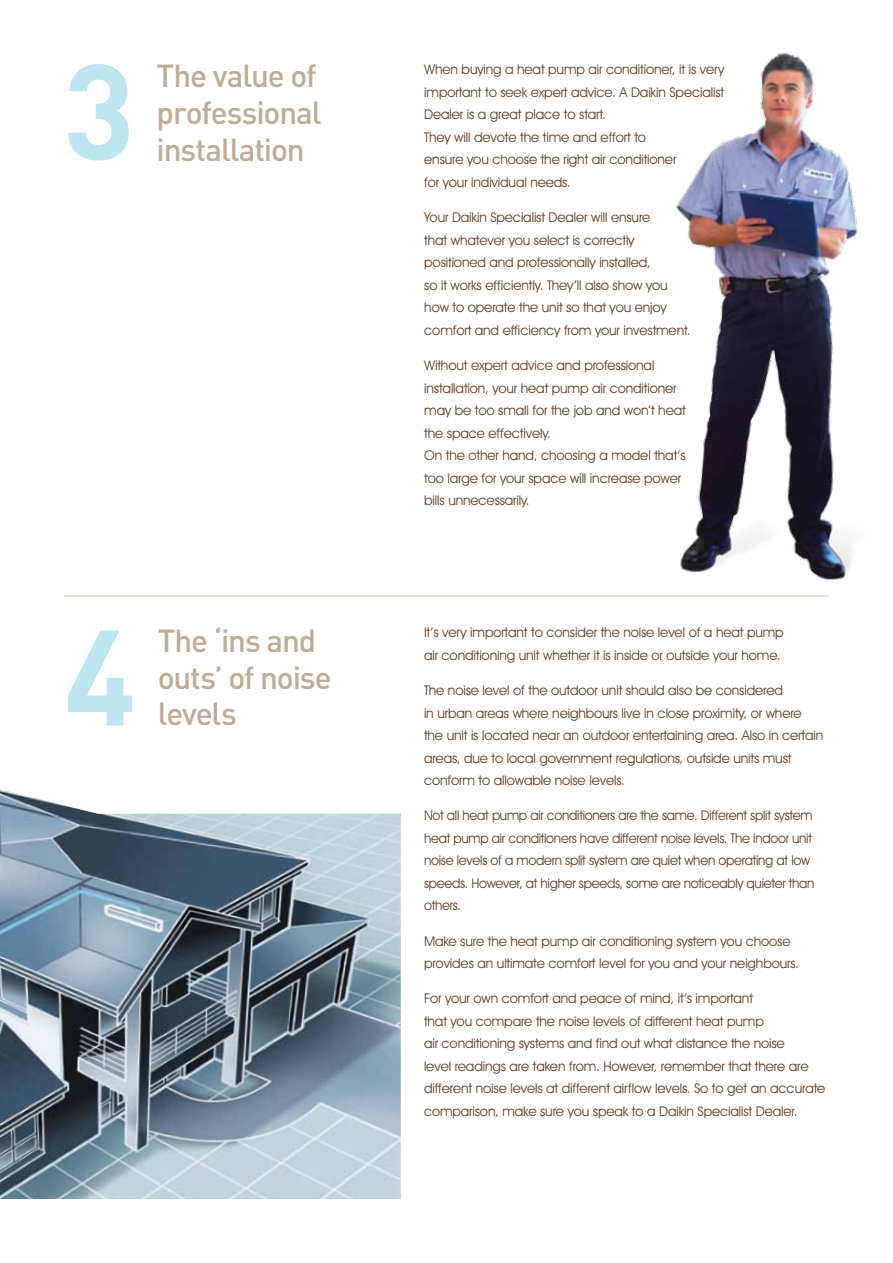
<style>
.page{position:relative;width:893px;height:1263px;background:#fff}
.page>*{position:absolute;margin:0;border:0;box-sizing:border-box;transform-origin:0 0}
.t1{font:700 133.5px "DIN";color:#bee6f0}
.t2{font:500 31.5px/36.8px "DIN";letter-spacing:-.035em;color:#bdac9a}
.t3{font:13.5px/22.5px "Avant Garde IT Cby BT";letter-spacing:-.01em;color:#624029}
</style>
<div class="page">
<img style="left:676px;top:52px;width:182px;height:529px">
<hr style="left:64px;top:595px;width:765px;height:2px;background:#bdac9a">
<img style="left:0;top:789px;width:401px;height:410px">
<h1 class="t1" style="left:63px;top:24px;width:74px">3</h1>
<h2 class="t2" style="left:157px;top:56px;width:166px">The value of professional</h2>
<h2 class="t2" style="left:157px;top:130px;width:150px">installation</h2>
<h1 class="t1" style="left:64px;top:590px;width:74px">4</h1>
<h2 class="t2" style="left:158px;top:621px;width:176px">The ‘ins and outs’ of noise</h2>
<h2 class="t2" style="left:158px;top:695px;width:81px">levels</h2>
<p class="t3" style="left:424px;top:58px;width:302px">When buying a heat pump air conditioner, it is very important to seek expert advice. A Daikin Specialist Dealer is a great place to start.<br>They will devote the time and effort to<br>ensure you choose the right air conditioner<br>for your individual needs.</p>
<p class="t3" style="left:424px;top:206px;width:268px">Your Daikin Specialist Dealer will ensure<br>that whatever you select is correctly positioned and professionally installed,<br>so it works efficiently. They’ll also show you how to operate the unit so that you enjoy comfort and efficiency from your investment.</p>
<p class="t3" style="left:424px;top:354px;width:263px">Without expert advice and professional installation, your heat pump air conditioner may be too small for the job and won’t heat the space effectively.<br>On the other hand, choosing a model that’s too large for your space will increase power bills unnecessarily.</p>
<p class="t3" style="left:424px;top:621px;width:361px">It’s very important to consider the noise level of a heat pump air conditioning unit whether it is inside or outside your home.</p>
<p class="t3" style="left:424px;top:679px;width:401px">The noise level of the outdoor unit should also be considered<br>in urban areas where neighbours live in close proximity, or where the unit is located near an outdoor entertaining area. Also in certain areas, due to local government regulations, outside units must conform to allowable noise levels.</p>
<p class="t3" style="left:424px;top:804px;width:392px">Not all heat pump air conditioners are the same. Different split system heat pump air conditioners have different noise levels. The indoor unit noise levels of a modern split system are quiet when operating at low speeds. However, at higher speeds, some are noticeably quieter than others.</p>
<p class="t3" style="left:424px;top:929px;width:376px">Make sure the heat pump air conditioning system you choose provides an ultimate comfort level for you and your neighbours.</p>
<p class="t3" style="left:424px;top:987px;width:403px">For your own comfort and peace of mind, it’s important<br>that you compare the noise levels of different heat pump<br>air conditioning systems and find out what distance the noise<br>level readings are taken from. However, remember that there are different noise levels at different airflow levels. So to get an accurate comparison, make sure you speak to a Daikin Specialist Dealer.</p>
</div>
